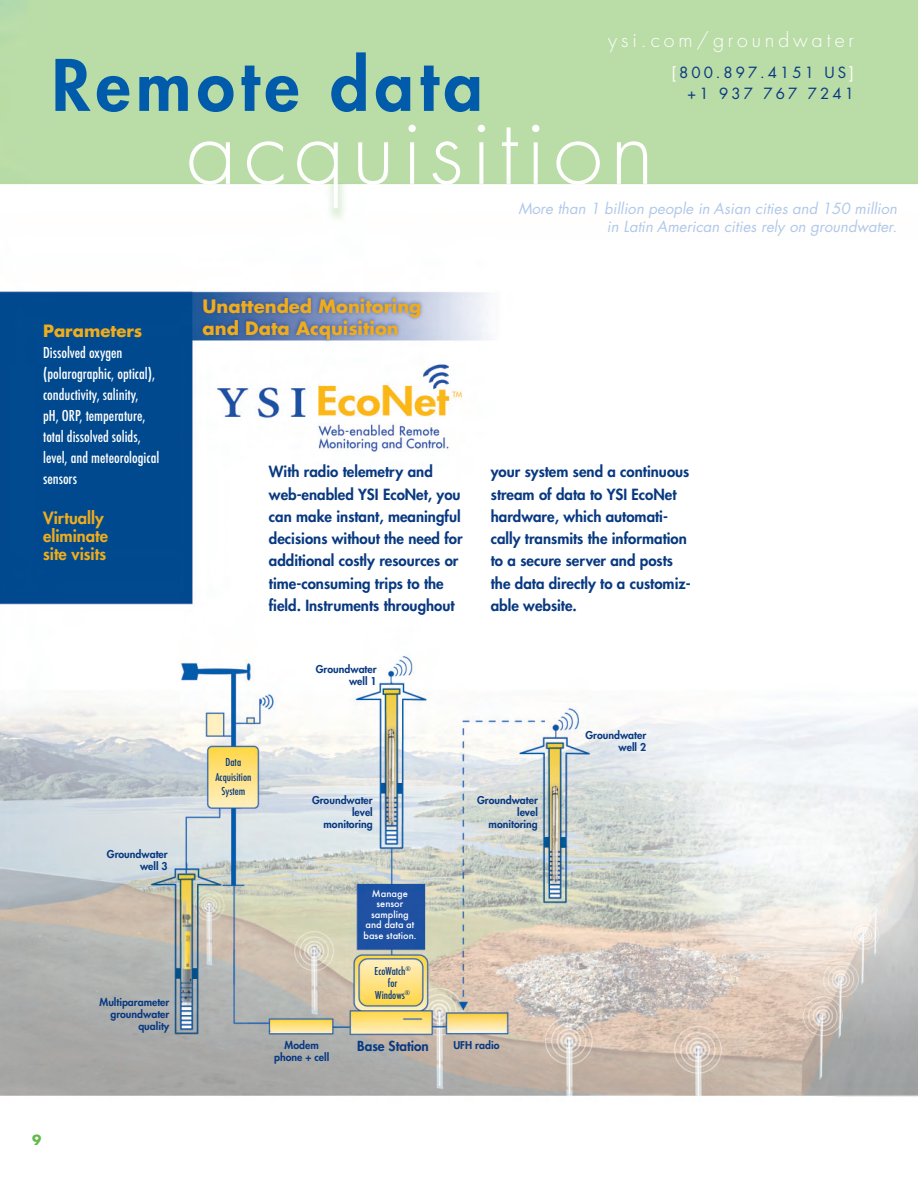
<style>
.page{position:relative;width:918px;height:1186px;background:#fff}
.page>*{position:absolute;margin:0;border:0;box-sizing:border-box;transform-origin:0 0}
.t1{font:300 90px "Futura";letter-spacing:.08em;color:#fff}
.t2{font:800 69px "Futura";letter-spacing:.08em;color:#015bab}
.t3{font:300 19.5px "Futura";letter-spacing:.2em;color:#fff}
.t4{font:700 18px/22.2px "Futura";color:#efac1c}
.t5{font:500 condensed 16.5px/21.1px "Futura T";color:#fff}
.t6{font:800 16.5px/18px "Futura";color:#efac1c}
.t7{font:700 16.5px "Futura";color:#efac1c}
.t8{font:800 15px/22.2px "Futura";color:#083981}
.t9{font:italic 15px/18px "Futura";color:#b0c9e8;text-align:right}
.t10{font:15px/21px "Futura";letter-spacing:.2em;color:#083981;text-align:right}
.t11{font:800 13.5px "Futura";color:#083981}
.t12{font:700 13.5px "Futura";color:#60bb46}
.t13{font:500 condensed 12px/14.4px "Futura T";color:#083981;text-align:center}
.t14{font:800 10.5px/12px "Futura";color:#083981;text-align:right}
.t15{font:500 10.5px/10.5px "Futura T";color:#fff;text-align:center}
.s1{color:#fff}
</style>
<div class="page">
<img style="left:0;top:0;width:917px;height:1097px">
<h2 class="t2" style="left:52px;top:52px;width:432px">Remote data</h2>
<h3 class="t3" style="left:608px;top:30px;width:247px">ysi.com/groundwater</h3>
<p class="t10" style="left:671px;top:64px;width:184px"><span class="s1">[</span>800.897.4151 US<span class="s1">] </span>+1 937 767 7241</p>
<h1 class="t1" style="left:186px;top:110px;width:469px">acquisition</h1>
<p class="t9" style="left:518px;top:201px;width:380px">More than 1 billion people in Asian cities and 150 million in Latin American cities rely on groundwater.</p>
<p class="t7" style="left:43px;top:323px;width:101px">Parameters</p>
<p class="t5" style="left:43px;top:343px;width:118px">Dissolved oxygen (polarographic, optical), conductivity, salinity,<br>pH, ORP, temperature, total dissolved solids, level, and meteorological sensors</p>
<p class="t6" style="left:43px;top:510px;width:66px">Virtually eliminate site visits</p>
<p class="t14" style="left:107px;top:849px;width:62px">Groundwater well 3</p>
<p class="t14" style="left:99px;top:997px;width:71px">Multiparameter groundwater quality</p>
<p class="t4" style="left:202px;top:297px;width:220px">Unattended Monitoring and Data Acquisition</p>
<p class="t8" style="left:269px;top:462px;width:195px">With radio telemetry and web-enabled YSI EcoNet, you can make instant, meaningful decisions without the need for additional costly resources or time-consuming trips to the field. Instruments throughout</p>
<p class="t8" style="left:490px;top:462px;width:201px">your system send a continuous stream of data to YSI EcoNet hardware, which automati&shy;cally transmits the information to a secure server and posts the data directly to a customiz&shy;able website.</p>
<p class="t14" style="left:316px;top:664px;width:62px">Groundwater well 1</p>
<p class="t13" style="left:215px;top:756px;width:38px">Data<br>Acquisition<br>System</p>
<p class="t14" style="left:312px;top:795px;width:62px">Groundwater level monitoring</p>
<p class="t15" style="left:363px;top:889px;width:54px">Manage sensor sampling and data at base station.</p>
<p class="t13" style="left:374px;top:966px;width:38px;line-height:12px">EcoWatch<sup>® </sup>for<br>Windows<sup>®</sup></p>
<p class="t14" style="left:477px;top:795px;width:62px">Groundwater level monitoring</p>
<p class="t14" style="left:274px;top:1040px;width:57px;text-align:center">Modem phone + cell</p>
<p class="t11" style="left:357px;top:1040px;width:73px">Base Station</p>
<p class="t14" style="left:453px;top:1040px;width:48px">UFH radio</p>
<p class="t14" style="left:585px;top:730px;width:62px">Groundwater well 2</p>
<p class="t12" style="left:32px;top:1134px;width:11px">9</p>
</div>
